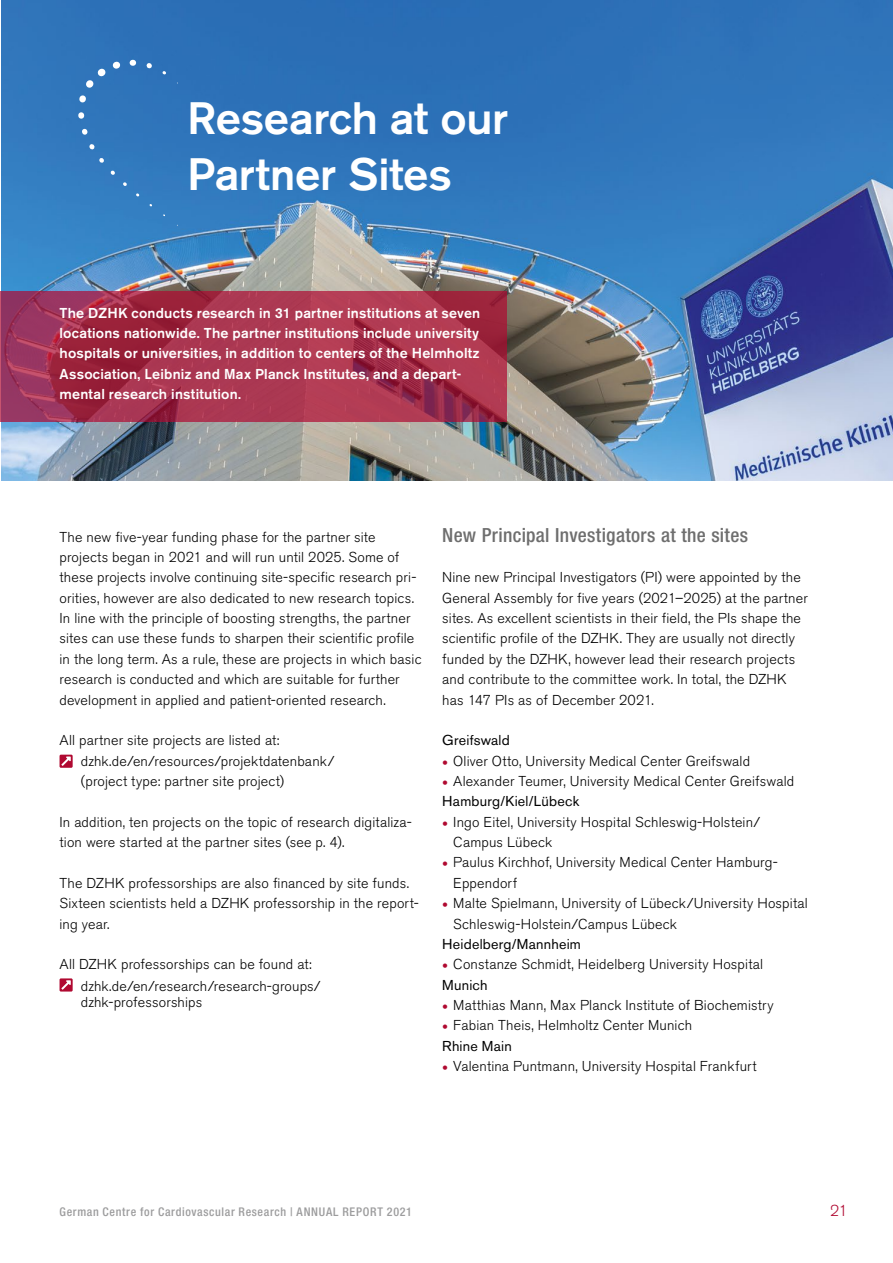
<style>
.page{position:relative;width:893px;height:1263px;background:#fff}
.page>*{position:absolute;margin:0;border:0;box-sizing:border-box;transform-origin:0 0}
.t1{font:500 45px/56.1px "Akzidenz Grotesk BE";letter-spacing:-.005em;color:#fff}
.t2{font:500 condensed 19.5px "Helvetica Neue";letter-spacing:.015em;color:#6e6e6e}
.t3{font:300 15.75px "Akzidenz Grotesk BE";color:#b00931}
.t4{font:300 14.25px/20.4px "Akzidenz Grotesk BE";letter-spacing:.01em;color:#000}
.t5{font:500 14.25px/20.4px "Akzidenz Grotesk BE";letter-spacing:.015em;color:#fff}
.t6{font:14.25px "Akzidenz Grotesk BE";letter-spacing:.015em;color:#000}
.t7{font:500 condensed 12px "Helvetica Neue";letter-spacing:.055em;color:#9c9c9d}
.s1{font-size:18px;color:#b00931}
.s2{font-weight:400}
</style>
<div class="page">
<img style="left:1px;top:0;width:892px;height:481px">
<svg style="left:136px;top:193px;width:3px;height:4px"></svg>
<svg style="left:123px;top:182px;width:4px;height:4px"></svg>
<svg style="left:110px;top:170px;width:5px;height:5px"></svg>
<svg style="left:99px;top:158px;width:5px;height:5px"></svg>
<svg style="left:89px;top:144px;width:6px;height:6px"></svg>
<svg style="left:82px;top:129px;width:6px;height:6px"></svg>
<svg style="left:78px;top:112px;width:6px;height:7px"></svg>
<svg style="left:79px;top:95px;width:7px;height:8px"></svg>
<svg style="left:86px;top:68px;width:20px;height:20px"></svg>
<svg style="left:112px;top:61px;width:9px;height:8px"></svg>
<svg style="left:130px;top:60px;width:6px;height:6px"></svg>
<svg style="left:146px;top:63px;width:6px;height:6px"></svg>
<svg style="left:162px;top:71px;width:4px;height:4px"></svg>
<svg style="left:0;top:291px;width:506px;height:130px;background:#a5324e"></svg>
<svg style="left:60px;top:755px;width:13px;height:13px"></svg>
<svg style="left:60px;top:978px;width:13px;height:13px"></svg>
<h1 class="t1" style="left:187px;top:90px;width:323px">Research at our<br>Partner Sites</h1>
<p class="t5" style="left:60px;top:302px;width:422px">The DZHK conducts research in 31 partner institutions at seven locations nationwide. The partner institutions include university hospitals or universities, in addition to centers of the Helmholtz Association, Leibniz and Max Planck Institutes, and a depart&shy;mental research institution.</p>
<p class="t4" style="left:60px;top:527px;width:363px">The new five-year funding phase for the partner site projects began in 2021 and will run until 2025. Some of these projects involve continuing site-specific research pri&shy;orities, however are also dedicated to new research topics.<br>In line with the principle of boosting strengths, the partner sites can use these funds to sharpen their scientific profile in the long term. As a rule, these are projects in which basic research is conducted and which are suitable for further development in applied and patient-oriented research.</p>
<p class="t4" style="left:81px;top:730px;width:255px;text-indent:-21px">All partner site projects are listed at: dzhk.de/en/resources/projektdatenbank/ (project type: partner site project)</p>
<p class="t4" style="left:60px;top:812px;width:354px">In addition, ten projects on the topic of research digitaliza&shy;tion were started at the partner sites (see p. 4).</p>
<p class="t4" style="left:60px;top:873px;width:361px">The DZHK professorships are also financed by site funds.<br>Sixteen scientists held a DZHK professorship in the report&shy;ing year.</p>
<p class="t4" style="left:81px;top:954px;width:241px;line-height:21.3px;text-indent:-21px">All DZHK professorships can be found at: dzhk.de/en/research/research-groups/</p>
<p class="t4" style="left:81px;top:992px;width:123px">dzhk-professorships</p>
<h3 class="t2" style="left:442px;top:523px;width:307px">New Principal Investigators at the sites</h3>
<p class="t4" style="left:442px;top:567px;width:367px">Nine new Principal Investigators (PI) were appointed by the General Assembly for five years (2021–2025) at the partner sites. As excellent scientists in their field, the PIs shape the scientific profile of the DZHK. They are usually not directly funded by the DZHK, however lead their research projects and contribute to the committee work. In total, the DZHK has 147 PIs as of December 2021.</p>
<p class="t6" style="left:442px;top:732px;width:69px">Greifswald</p>
<p class="t4" style="left:442px;top:751px;width:309px"><span class="s1">•</span> Oliver Otto, University Medical Center Greifswald</p>
<p class="t4" style="left:442px;top:771px;width:354px"><span class="s1">•</span> Alexander Teumer, University Medical Center Greifswald<br><span class="s2">Hamburg/Kiel/Lübeck</span></p>
<p class="t4" style="left:453px;top:812px;width:308px;text-indent:-11px"><span class="s1">•</span> Ingo Eitel, University Hospital Schleswig-Holstein/<br>Campus Lübeck</p>
<p class="t4" style="left:453px;top:853px;width:326px;text-indent:-11px"><span class="s1">•</span> Paulus Kirchhof, University Medical Center Hamburg-<br>Eppendorf</p>
<p class="t4" style="left:442px;top:893px;width:367px"><span class="s1">•</span> Malte Spielmann, University of Lübeck/University Hospital</p>
<p class="t4" style="left:453px;top:914px;width:225px">Schleswig-Holstein/Campus Lübeck</p>
<p class="t6" style="left:442px;top:935px;width:140px">Heidelberg/Mannheim</p>
<p class="t4" style="left:442px;top:954px;width:322px"><span class="s1">•</span> Constanze Schmidt, Heidelberg University Hospital<br><span class="s2">Munich</span></p>
<p class="t4" style="left:442px;top:995px;width:333px"><span class="s1">•</span> Matthias Mann, Max Planck Institute of Biochemistry</p>
<p class="t4" style="left:442px;top:1015px;width:251px"><span class="s1">•</span> Fabian Theis, Helmholtz Center Munich<br><span class="s2">Rhine Main</span></p>
<p class="t4" style="left:442px;top:1056px;width:316px"><span class="s1">•</span> Valentina Puntmann, University Hospital Frankfurt</p>
<p class="t7" style="left:60px;top:1205px;width:354px">German Centre for Cardiovascular Research | ANNUAL REPORT 2021</p>
<p class="t3" style="left:830px;top:1202px;width:19px">21</p>
</div>
